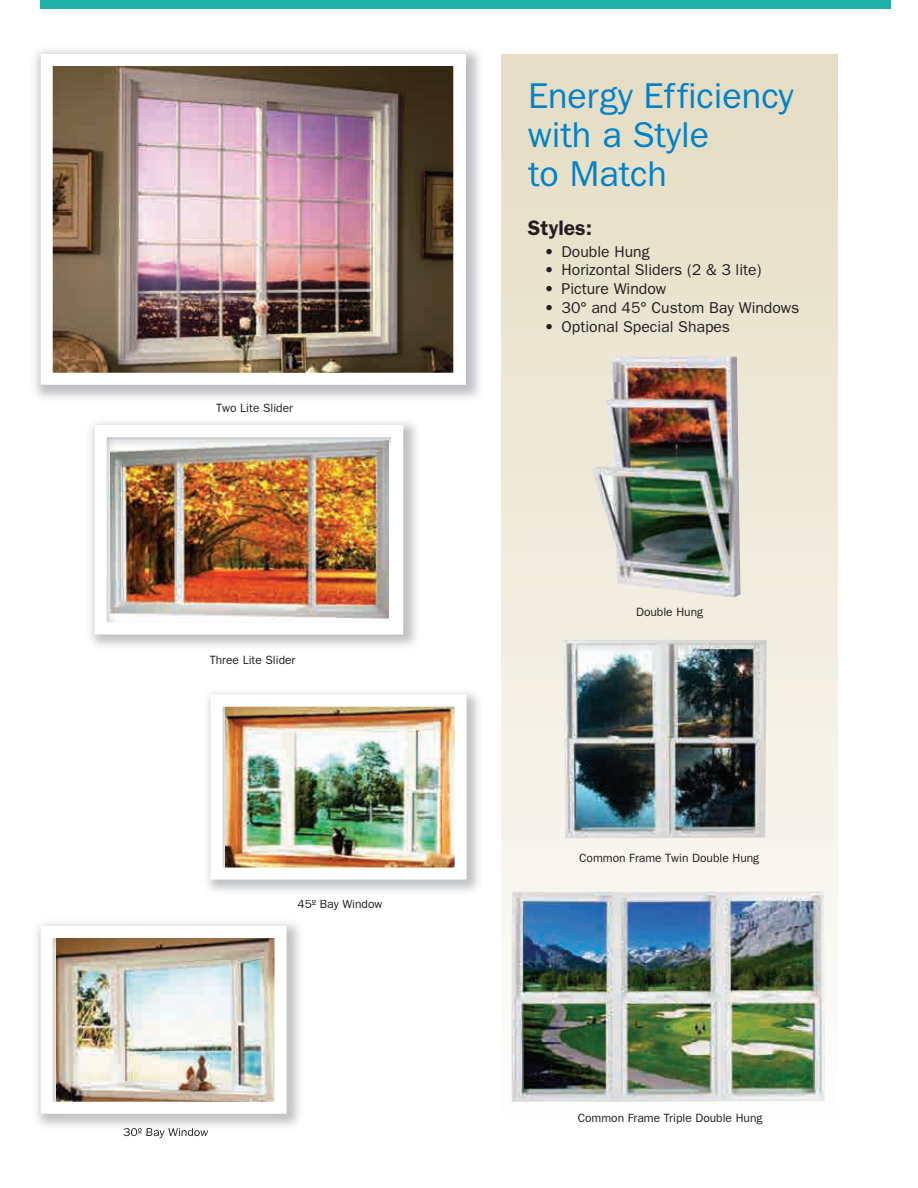
<style>
.page{position:relative;width:918px;height:1188px;background:#fff}
.page>*{position:absolute;margin:0;border:0;box-sizing:border-box;transform-origin:0 0}
.t1{font:36px/39px "Franklin Gothic";color:#0082c8}
.t2{font:600 21px "Franklin Gothic";color:#231f20}
.t3{font:15.75px "Franklin Gothic";color:#231f20}
.t4{font:12px "Franklin Gothic";color:#231f20}
</style>
<div class="page">
<div style="left:41px;top:0;width:850px;height:9px;background:#1fafa4"></div>
<img style="left:41px;top:66px;width:425px;height:319px">
<img style="left:512px;top:891px;width:313px;height:211px">
<img style="left:563px;top:640px;width:204px;height:198px">
<img style="left:592px;top:357px;width:148px;height:241px">
<img style="left:91px;top:422px;width:326px;height:224px">
<img style="left:95px;top:425px;width:308px;height:210px">
<img style="left:211px;top:695px;width:256px;height:185px">
<img style="left:124px;top:1128px;width:84px;height:6px">
<img style="left:41px;top:926px;width:246px;height:188px">
<p class="t4" style="left:216px;top:401px;width:78px">Two Lite Slider</p>
<p class="t4" style="left:210px;top:653px;width:87px">Three Lite Slider</p>
<p class="t4" style="left:123px;top:1125px;width:86px">30º Bay Window</p>
<p class="t4" style="left:298px;top:897px;width:86px">45º Bay Window</p>
<h1 class="t1" style="left:528px;top:76px;width:267px">Energy Efficiency with a Style<br>to Match</h1>
<h2 class="t2" style="left:528px;top:215px;width:66px">Styles:</h2>
<h3 class="t3" style="left:545px;top:242px;width:107px">• Double Hung</h3>
<h3 class="t3" style="left:545px;top:261px;width:218px">• Horizontal Sliders (2 &amp; 3 lite)</h3>
<h3 class="t3" style="left:545px;top:280px;width:123px">• Picture Window</h3>
<h3 class="t3" style="left:545px;top:299px;width:256px">• 30° and 45° Custom Bay Windows</h3>
<h3 class="t3" style="left:545px;top:318px;width:187px">• Optional Special Shapes</h3>
<p class="t4" style="left:636px;top:605px;width:69px">Double Hung</p>
<p class="t4" style="left:579px;top:851px;width:182px">Common Frame Twin Double Hung</p>
<p class="t4" style="left:578px;top:1111px;width:186px">Common Frame Triple Double Hung</p>
</div>
